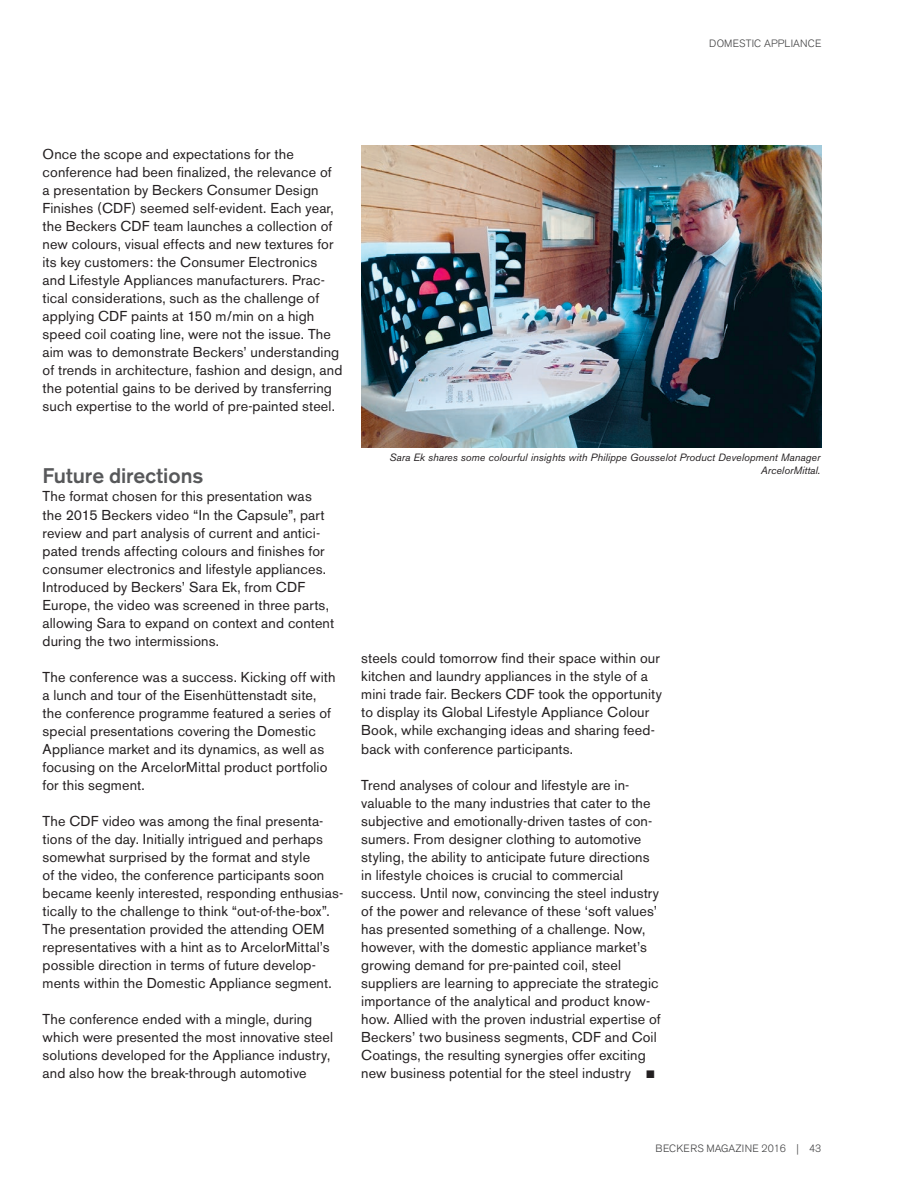
<style>
.page{position:relative;width:915px;height:1191px;background:#fff}
.page>*{position:absolute;margin:0;border:0;box-sizing:border-box;transform-origin:0 0}
.t1{font:500 21px "Akzidenz Grotesk BE";letter-spacing:-.005em;color:#57585a}
.t2{font:14.25px/18px "Akzidenz Grotesk BE";letter-spacing:.01em;color:#231f20}
.t3{font:italic 10.5px/12.6px "Akzidenz Grotesk BE";color:#231f20;text-align:right}
.t4{font:300 10.5px "Akzidenz Grotesk BE";letter-spacing:-.005em;color:#3e3e3f}
.t5{font:300 10.5px "Akzidenz Grotesk BE";letter-spacing:.015em;color:#3e3e3f}
.s1{font-family:"Monotype Sorts";font-size:10.5px}
</style>
<div class="page">
<img style="left:361px;top:146px;width:460px;height:301px">
<p class="t5" style="left:709px;top:37px;width:114px">DOMESTIC APPLIANCE</p>
<p class="t2" style="left:43px;top:145px;width:301px">Once the scope and expectations for the conference had been finalized, the relevance of<br>a presentation by Beckers Consumer Design Finishes (CDF) seemed self-evident. Each year, the Beckers CDF team launches a collection of new colours, visual effects and new textures for its key customers: the Consumer Electronics and Lifestyle Appliances manufacturers. Prac&shy;tical considerations, such as the challenge of applying CDF paints at 150 m/min on a high speed coil coating line, were not the issue. The aim was to demonstrate Beckers’ understanding of trends in architecture, fashion and design, and the potential gains to be derived by transferring such expertise to the world of pre-painted steel.</p>
<h1 class="t1" style="left:43px;top:463px;width:162px">Future directions</h1>
<p class="t2" style="left:43px;top:487px;width:293px">The format chosen for this presentation was the 2015 Beckers video “In the Capsule”, part review and part analysis of current and antici&shy;pated trends affecting colours and finishes for consumer electronics and lifestyle appliances.<br>Introduced by Beckers’ Sara Ek, from CDF Europe, the video was screened in three parts, allowing Sara to expand on context and content during the two intermissions.</p>
<p class="t2" style="left:43px;top:667px;width:294px">The conference was a success. Kicking off with a lunch and tour of the Eisenhüttenstadt site, the conference programme featured a series of special presentations covering the Domestic Appliance market and its dynamics, as well as focusing on the ArcelorMittal product portfolio for this segment.</p>
<p class="t2" style="left:43px;top:811px;width:302px">The CDF video was among the final presenta&shy;tions of the day. Initially intrigued and perhaps somewhat surprised by the format and style<br>of the video, the conference participants soon became keenly interested, responding enthusias&shy;tically to the challenge to think “out-of-the-box”.<br>The presentation provided the attending OEM representatives with a hint as to ArcelorMittal’s possible direction in terms of future develop&shy;ments within the Domestic Appliance segment.</p>
<p class="t2" style="left:43px;top:1009px;width:292px">The conference ended with a mingle, during which were presented the most innovative steel solutions developed for the Appliance industry, and also how the break-through automotive</p>
<p class="t3" style="left:389px;top:451px;width:432px">Sara Ek shares some colourful insights with Philippe Gousselot Product Development Manager<br>ArcelorMittal.</p>
<p class="t2" style="left:361px;top:649px;width:302px">steels could tomorrow find their space within our kitchen and laundry appliances in the style of a mini trade fair. Beckers CDF took the opportunity to display its Global Lifestyle Appliance Colour Book, while exchanging ideas and sharing feed&shy;back with conference participants.</p>
<p class="t2" style="left:361px;top:775px;width:301px">Trend analyses of colour and lifestyle are in&shy;valuable to the many industries that cater to the subjective and emotionally-driven tastes of con&shy;sumers. From designer clothing to automotive styling, the ability to anticipate future directions in lifestyle choices is crucial to commercial success. Until now, convincing the steel industry of the power and relevance of these ‘soft values’ has presented something of a challenge. Now, however, with the domestic appliance market’s growing demand for pre-painted coil, steel suppliers are learning to appreciate the strategic importance of the analytical and product know&shy;how. Allied with the proven industrial expertise of Beckers’ two business segments, CDF and Coil Coatings, the resulting synergies offer exciting new business potential for the steel industry <span class="s1">n</span></p>
<p class="t4" style="left:655px;top:1142px;width:167px">BECKERS MAGAZINE 2016 | 43</p>
</div>
